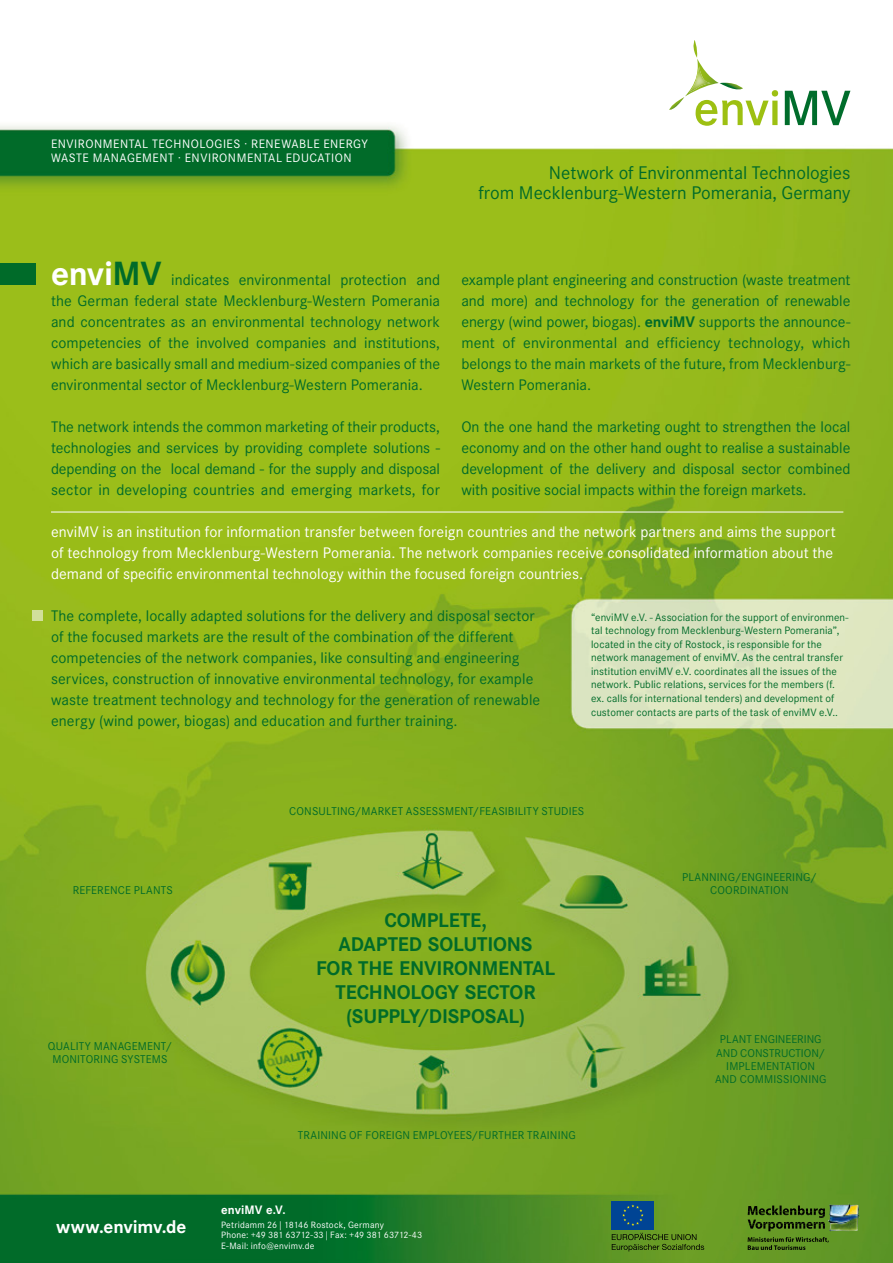
<style>
.page{position:relative;width:893px;height:1263px;background:#fff}
.page>*{position:absolute;margin:0;border:0;box-sizing:border-box;transform-origin:0 0}
.t1{font:700 19.5px/24px "Corporate SBQ";letter-spacing:-.01em;color:#006b29;text-align:center}
.t2{font:18px/20.2px "Corporate SBQ";letter-spacing:-.005em;color:#006b29;text-align:right}
.t3{font:700 18px "Corporate SBQ";letter-spacing:-.01em;color:#fff}
.t4{font:15px/21px "Corporate SBQ";letter-spacing:.005em;color:#006b29;text-align:justify}
.t5{font:15px/21px "Corporate SBQ";letter-spacing:.005em;color:#fff}
.t6{font:12px/14.5px "Corporate SBQ";letter-spacing:.045em;color:#fff}
.t7{font:700 12px "Corporate SBQ";letter-spacing:.01em;color:#fff}
.t8{font:11.1px/13.4px "Corporate SBQ";letter-spacing:.015em;color:#006b29;text-align:center}
.t9{font:10.5px/13.5px "Corporate SBQ";letter-spacing:.01em;color:#006b29}
.t10{font:9px/10.5px "Corporate SBQ";letter-spacing:.02em;color:#fff}
.s1{font-weight:700;font-size:33px;color:#fff}
.s2{font-weight:700;font-size:33px}
.s3{font-weight:700}
</style>
<div class="page">
<img style="left:0;top:125px;width:893px;height:1138px">
<div style="left:489px;top:0;width:404px;height:136px;background:#fff"></div>
<svg style="left:669px;top:40px;width:109px;height:86px"></svg>
<svg style="left:785px;top:91px;width:65px;height:34px"></svg>
<div style="left:0;top:264px;width:36px;height:21px;background:#006b29"></div>
<hr style="left:51px;top:512px;width:792px;height:1px;background:#fff">
<div style="left:32px;top:610px;width:11px;height:11px;background:#d1df9b"></div>
<svg style="left:612px;top:1233px;width:92px;height:18px;background:#527b1d"></svg>
<div style="left:612px;top:1201px;width:42px;height:28px;background:#004494"></div>
<svg style="left:622px;top:1204px;width:22px;height:22px"></svg>
<svg style="left:841px;top:1203px;width:8px;height:2px"></svg>
<svg style="left:748px;top:1205px;width:77px;height:26px;background:#456919"></svg>
<svg style="left:748px;top:1237px;width:81px;height:13px"></svg>
<p class="t6" style="left:51px;top:137px;width:318px">ENVIRONMENTAL TECHNOLOGIES · RENEWABLE ENERGY<br>WASTE MANAGEMENT · ENVIRONMENTAL EDUCATION</p>
<p class="t2" style="left:478px;top:163px;width:373px">Network of Environmental Technologies<br>from Mecklenburg-Western Pomerania, Germany</p>
<p class="t4" style="left:51px;top:269px;width:391px"><span class="s1">envi</span><span class="s2">MV</span> indicates environmental protection and the German federal state Mecklenburg-Western Pomerania and concentrates as an environmental technology network competencies of the involved companies and institutions, which are basically small and medium-sized companies of the environmental sector of Mecklenburg-Western Pomerania.</p>
<p class="t4" style="left:51px;top:416px;width:391px">The network intends the common marketing of their products, technologies and services by providing complete solutions - depending on the local demand - for the supply and disposal sector in developing countries and emerging markets, for</p>
<p class="t4" style="left:461px;top:269px;width:391px">example plant engineering and construction (waste treatment and more) and technology for the generation of renewable energy (wind power, biogas). <span class="s3">enviMV</span> supports the announce&shy;ment of environmental and efficiency technology, which belongs to the main markets of the future, from Mecklenburg-Western Pomerania.</p>
<p class="t4" style="left:461px;top:416px;width:391px">On the one hand the marketing ought to strengthen the local economy and on the other hand ought to realise a sustainable development of the delivery and disposal sector combined with positive social impacts within the foreign markets.</p>
<p class="t5" style="left:51px;top:521px;width:786px">enviMV is an institution for information transfer between foreign countries and the network partners and aims the support of technology from Mecklenburg-Western Pomerania. The network companies receive consolidated information about the demand of specific environmental technology within the focused foreign countries.</p>
<p class="t4" style="left:51px;top:605px;width:491px;text-align:left">The complete, locally adapted solutions for the delivery and disposal sector of the focused markets are the result of the combination of the different competencies of the network companies, like consulting and engineering services, construction of innovative environmental technology, for example waste treatment technology and technology for the generation of renewable energy (wind power, biogas) and education and further training.</p>
<p class="t9" style="left:591px;top:611px;width:259px">“enviMV e.V. - Association for the support of environmen&shy;tal technology from Mecklenburg-Western Pomerania”, located in the city of Rostock, is responsible for the network management of enviMV. As the central transfer institution enviMV e.V. coordinates all the issues of the network. Public relations, services for the members (f. ex. calls for international tenders) and development of customer contacts are parts of the task of enviMV e.V..</p>
<p class="t8" style="left:73px;top:884px;width:102px">REFERENCE PLANTS</p>
<p class="t8" style="left:289px;top:805px;width:297px">CONSULTING/MARKET ASSESSMENT/FEASIBILITY STUDIES</p>
<p class="t1" style="left:316px;top:908px;width:241px">COMPLETE,<br>ADAPTED SOLUTIONS<br>FOR THE ENVIRONMENTAL<br>TECHNOLOGY SECTOR (SUPPLY/DISPOSAL)</p>
<p class="t8" style="left:682px;top:871px;width:136px">PLANNING/ENGINEERING/<br>COORDINATION</p>
<p class="t8" style="left:48px;top:1039px;width:126px">QUALITY MANAGEMENT/<br>MONITORING SYSTEMS</p>
<p class="t8" style="left:715px;top:1033px;width:113px">PLANT ENGINEERING<br>AND CONSTRUCTION/<br>IMPLEMENTATION<br>AND COMMISSIONING</p>
<p class="t3" style="left:56px;top:1216px;width:132px">www.envimv.de</p>
<p class="t8" style="left:298px;top:1128px;width:280px">TRAINING OF FOREIGN EMPLOYEES/FURTHER TRAINING</p>
<p class="t7" style="left:221px;top:1203px;width:66px">enviMV e.V.</p>
<p class="t10" style="left:221px;top:1219px;width:203px">Petridamm 26 | 18146 Rostock, Germany<br>Phone: +49 381 63712-33 | Fax: +49 381 63712-43<br>E-Mail: info@envimv.de</p>
</div>
